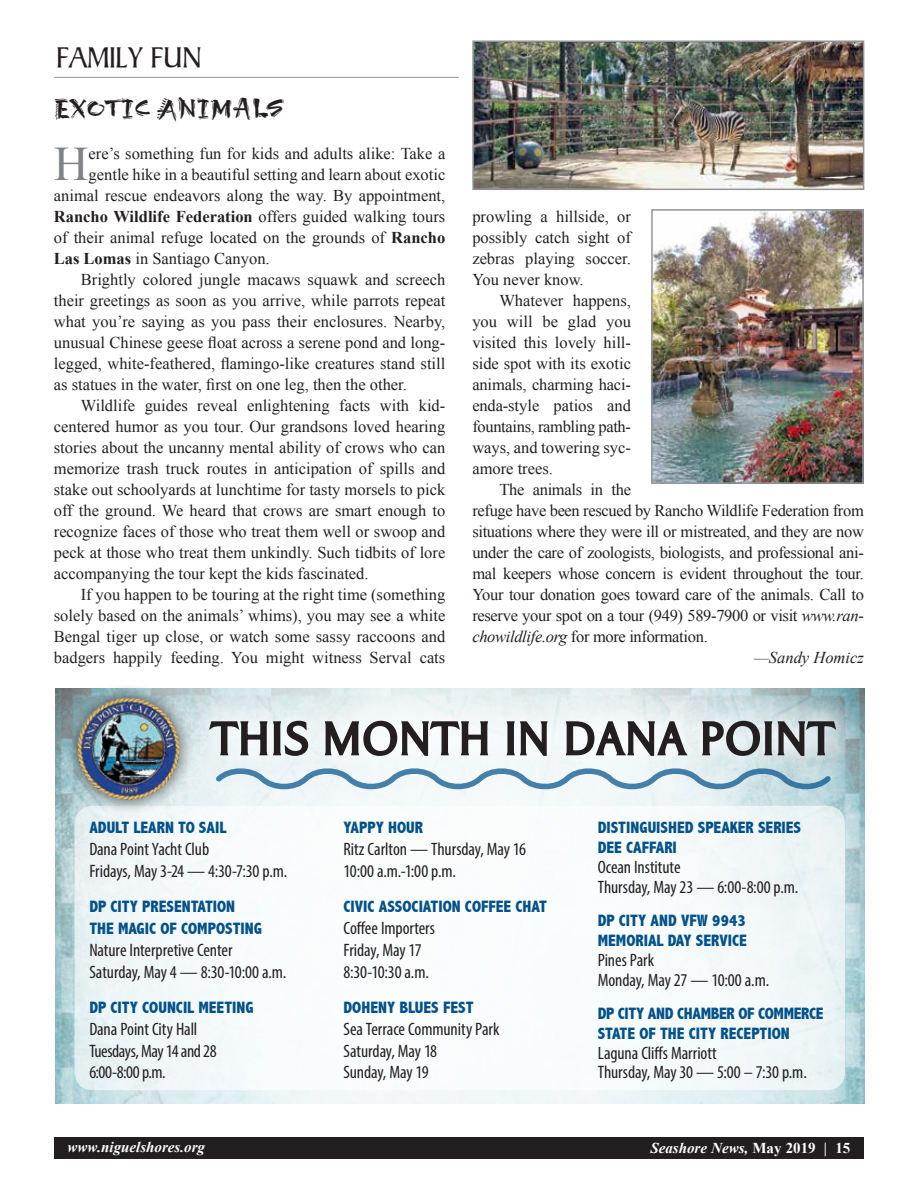
<style>
.page{position:relative;width:918px;height:1188px;background:#fff}
.page>*{position:absolute;margin:0;border:0;box-sizing:border-box;transform-origin:0 0}
.t1{font:48.15px "Times New Roman";color:#808285}
.t2{font:46.5px "California Sans";letter-spacing:.06em;color:#231f20}
.t3{font:30px "Persuasion S Si";color:#231f20}
.t4{font:27px "Carumba Hot Caps Plain";color:#231f20}
.t5{font:condensed 18px/21.9px "Myriad Pro";letter-spacing:-.005em;color:#231f20}
.t6{font:16.5px/21px "Times New Roman";color:#231f20;text-align:justify}
.t7{font:16.5px "Times New Roman";letter-spacing:-.02em;color:#231f20}
.t8{font:800 condensed 16.5px/19.8px "Abadi";color:#01518a}
.t9{font:800 condensed 16.5px/19.8px "Abadi";letter-spacing:-.02em;color:#01518a}
.t10{font:700 16.5px "Times New Roman";color:#231f20}
.t11{font:italic 16.5px "Times New Roman";color:#231f20}
.t12{font:italic 700 15px "Times New Roman";color:#fff}
.s1{font-weight:400}
.s2{font-weight:700}
.s3{font-style:italic}
.s4{font-style:normal}
</style>
<div class="page">
<div style="left:54px;top:1137px;width:810px;height:21px;background:#231f20"></div>
<img style="left:55px;top:688px;width:809px;height:416px">
<svg style="left:75px;top:806px;width:770px;height:284px"></svg>
<div style="left:63px;top:683px;width:131px;height:132px;background:#231f20;opacity:.75"></div>
<img style="left:77px;top:698px;width:102px;height:102px;border-radius:51px">
<div style="left:188px;top:698px;width:669px;height:80px;background:#fff;opacity:.64"></div>
<svg style="left:192px;top:703px;width:661px;height:71px;fill:#e9f1f3"></svg>
<svg style="left:206px;top:719px;width:104px;height:38px"></svg>
<svg style="left:322px;top:712px;width:169px;height:45px"></svg>
<svg style="left:504px;top:718px;width:46px;height:39px"></svg>
<svg style="left:563px;top:718px;width:128px;height:39px"></svg>
<svg style="left:699px;top:718px;width:140px;height:39px;background:#999fa1"></svg>
<svg style="left:211px;top:767px;width:625px;height:24px"></svg>
<hr style="left:54px;top:77px;width:405px;height:1px;background:#939598">
<img style="left:654px;top:212px;width:207px;height:269px">
<div style="left:651px;top:209px;width:213px;height:275px;border:2px solid #939598"></div>
<img style="left:475px;top:43px;width:386px;height:144px">
<div style="left:472px;top:40px;width:392px;height:150px;border:2px solid #939598"></div>
<h3 class="t3" style="left:57px;top:40px;width:146px">FAMILY FUN</h3>
<h3 class="t4" style="left:54px;top:92px;width:233px">Exotic Animals</h3>
<h1 class="t1" style="left:54px;top:132px;width:36px">H</h1>
<p class="t6" style="left:89px;top:143px;width:358px">ere’s something fun for kids and adults alike: Take a</p>
<p class="t6" style="left:89px;top:164px;width:358px">gentle hike in a beautiful setting and learn about exotic</p>
<p class="t6" style="left:54px;top:185px;width:393px">animal rescue endeavors along the way. By appointment,</p>
<p class="t10" style="left:54px;top:205px;width:393px">Rancho Wildlife Federation <span class="s1">offers guided walking tours</span></p>
<p class="t6" style="left:54px;top:227px;width:393px">of their animal refuge located on the grounds of <span class="s2">Rancho</span></p>
<p class="t6" style="left:54px;top:248px;width:217px"><span class="s2">Las Lomas</span> in Santiago Canyon.</p>
<p class="t6" style="left:81px;top:269px;width:366px">Brightly colored jungle macaws squawk and screech</p>
<p class="t6" style="left:54px;top:290px;width:393px">their greetings as soon as you arrive, while parrots repeat</p>
<p class="t6" style="left:54px;top:311px;width:393px">what you’re saying as you pass their enclosures. Nearby,</p>
<p class="t6" style="left:54px;top:332px;width:393px">unusual Chinese geese float across a serene pond and long-</p>
<p class="t6" style="left:54px;top:353px;width:393px">legged, white-feathered, flamingo-like creatures stand still</p>
<p class="t6" style="left:54px;top:374px;width:355px">as statues in the water, first on one leg, then the other.</p>
<p class="t6" style="left:81px;top:395px;width:366px">Wildlife guides reveal enlightening facts with kid-</p>
<p class="t6" style="left:54px;top:416px;width:393px">centered humor as you tour. Our grandsons loved hearing</p>
<p class="t6" style="left:54px;top:437px;width:393px">stories about the uncanny mental ability of crows who can</p>
<p class="t6" style="left:54px;top:458px;width:393px">memorize trash truck routes in anticipation of spills and</p>
<p class="t6" style="left:54px;top:479px;width:393px">stake out schoolyards at lunchtime for tasty morsels to pick</p>
<p class="t6" style="left:54px;top:500px;width:393px">off the ground. We heard that crows are smart enough to</p>
<p class="t6" style="left:54px;top:521px;width:393px">recognize faces of those who treat them well or swoop and</p>
<p class="t6" style="left:54px;top:542px;width:393px">peck at those who treat them unkindly. Such tidbits of lore</p>
<p class="t6" style="left:54px;top:563px;width:316px">accompanying the tour kept the kids fascinated.</p>
<p class="t6" style="left:81px;top:584px;width:366px">If you happen to be touring at the right time (something</p>
<p class="t6" style="left:54px;top:605px;width:393px">solely based on the animals’ whims), you may see a white</p>
<p class="t6" style="left:54px;top:626px;width:393px">Bengal tiger up close, or watch some sassy raccoons and</p>
<p class="t6" style="left:54px;top:647px;width:393px">badgers happily feeding. You might witness Serval cats</p>
<p class="t6" style="left:472px;top:206px;width:160px">prowling a hillside, or possibly catch sight of zebras playing soccer.<br>You never know.</p>
<p class="t6" style="left:472px;top:290px;width:160px;text-indent:27px">Whatever happens, you will be glad you visited this lovely hill&shy;side spot with its exotic animals, charming haci&shy;enda-style patios and fountains, rambling path&shy;ways, and towering syc&shy;amore trees.</p>
<p class="t7" style="left:499px;top:479px;width:133px">The animals in the</p>
<p class="t7" style="left:472px;top:500px;width:393px">refuge have been rescued by Rancho Wildlife Federation from</p>
<p class="t7" style="left:472px;top:521px;width:393px">situations where they were ill or mistreated, and they are now</p>
<p class="t7" style="left:472px;top:542px;width:393px">under the care of zoologists, biologists, and professional ani-</p>
<p class="t7" style="left:472px;top:563px;width:393px">mal keepers whose concern is evident throughout the tour.</p>
<p class="t7" style="left:472px;top:584px;width:393px">Your tour donation goes toward care of the animals. Call to</p>
<p class="t7" style="left:472px;top:605px;width:393px">reserve your spot on a tour (949) 589-7900 or visit <span class="s3">www.ran-</span></p>
<p class="t7" style="left:472px;top:626px;width:237px"><span class="s3">chowildlife.org</span> for more information.</p>
<p class="t11" style="left:754px;top:646px;width:111px">—Sandy Homicz</p>
<h2 class="t2" style="left:212px;top:714px;width:622px">THIS MONTH IN DANA POINT</h2>
<p class="t8" style="left:89px;top:818px;width:138px">ADULT LEARN TO SAIL</p>
<p class="t5" style="left:89px;top:838px;width:199px">Dana Point Yacht Club<br>Fridays, May 3-24 — 4:30-7:30 p.m.</p>
<p class="t8" style="left:89px;top:896px;width:174px;line-height:21.9px">DP CITY PRESENTATION<br>THE MAGIC OF COMPOSTING</p>
<p class="t5" style="left:89px;top:939px;width:199px">Nature Interpretive Center<br>Saturday, May 4 — 8:30-10:00 a.m.</p>
<p class="t8" style="left:89px;top:998px;width:166px">DP CITY COUNCIL MEETING</p>
<p class="t5" style="left:89px;top:1018px;width:129px">Dana Point City Hall<br>Tuesdays, May 14 and 28<br>6:00-8:00 p.m.</p>
<p class="t8" style="left:344px;top:818px;width:81px">YAPPY HOUR</p>
<p class="t5" style="left:344px;top:838px;width:184px">Ritz Carlton — Thursday, May 16<br>10:00 a.m.-1:00 p.m.</p>
<p class="t8" style="left:344px;top:897px;width:205px">CIVIC ASSOCIATION COFFEE CHAT</p>
<p class="t5" style="left:344px;top:917px;width:93px">Coffee Importers<br>Friday, May 17<br>8:30-10:30 a.m.</p>
<p class="t8" style="left:344px;top:998px;width:132px">DOHENY BLUES FEST</p>
<p class="t5" style="left:344px;top:1018px;width:158px">Sea Terrace Community Park<br>Saturday, May 18<br>Sunday, May 19</p>
<p class="t8" style="left:598px;top:818px;width:205px">DISTINGUISHED SPEAKER SERIES<br>DEE CAFFARI</p>
<p class="t5" style="left:598px;top:857px;width:202px;line-height:19.8px">Ocean Institute<br>Thursday, May 23 — 6:00-8:00 p.m.</p>
<p class="t8" style="left:598px;top:911px;width:151px">DP CITY AND VFW 9943<br>MEMORIAL DAY SERVICE</p>
<p class="t5" style="left:598px;top:950px;width:173px;line-height:19.8px">Pines Park<br>Monday, May 27 — 10:00 a.m.</p>
<p class="t9" style="left:598px;top:1003px;width:227px">DP CITY AND CHAMBER OF COMMERCE<br>STATE OF THE CITY RECEPTION</p>
<p class="t5" style="left:598px;top:1043px;width:211px;line-height:19.8px">Laguna Cliffs Marriott<br>Thursday, May 30 — 5:00 – 7:30 p.m.</p>
<p class="t12" style="left:68px;top:1137px;width:139px">www.niguelshores.org</p>
<p class="t12" style="left:650px;top:1138px;width:202px">Seashore News, <span class="s4">May 2019 | 15</span></p>
</div>
